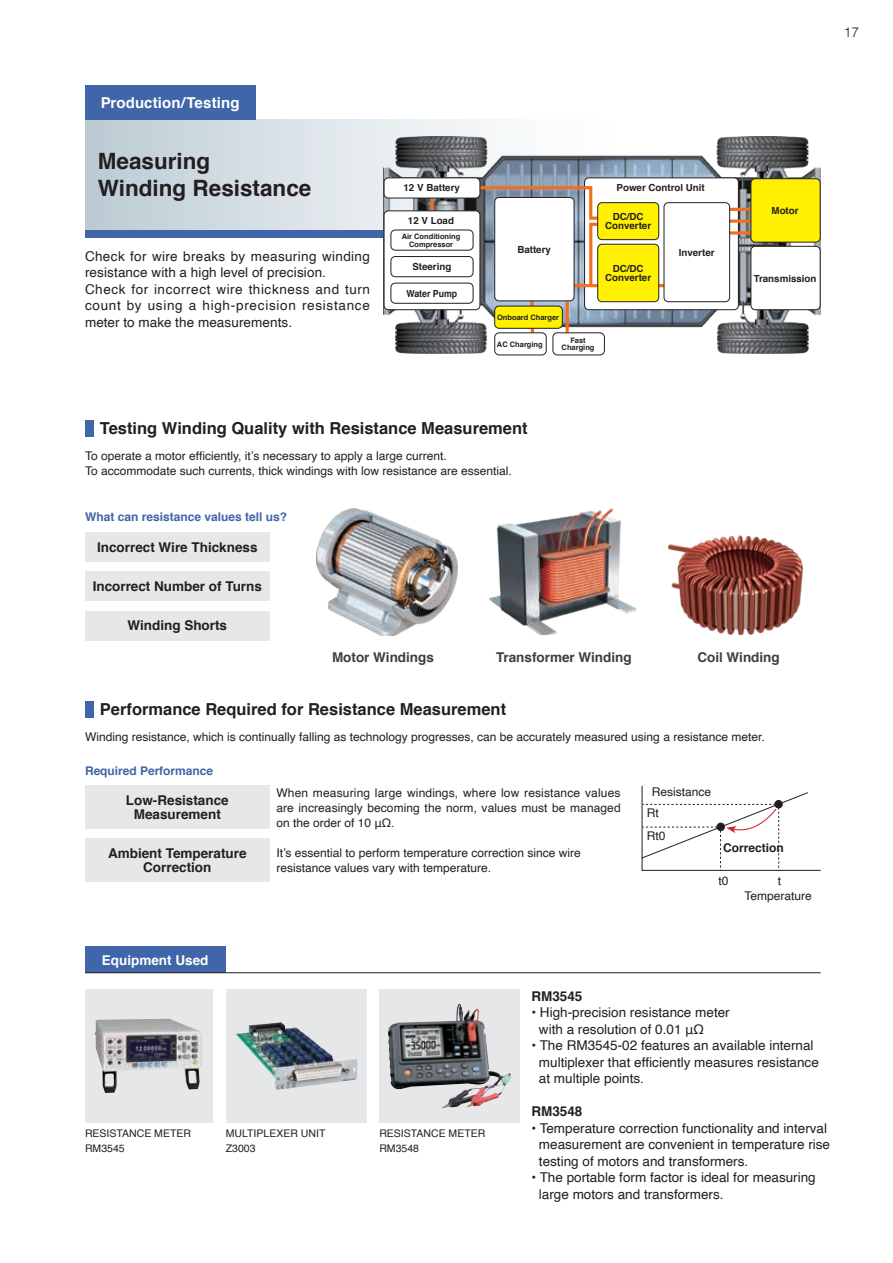
<style>
.page{position:relative;width:893px;height:1263px;background:#fff}
.page>*{position:absolute;margin:0;border:0;box-sizing:border-box;transform-origin:0 0}
.t1{font:700 22.5px/27px "Helvetica";color:#231f20}
.t2{font:700 16.5px "Helvetica";color:#231f20}
.t3{font:700 15px "Helvetica";letter-spacing:.005em;color:#fff}
.t4{font:13.5px/16.5px "Helvetica";color:#231f20}
.t5{font:13.5px/16.5px "Helvetica";letter-spacing:.025em;color:#231f20}
.t6{font:700 13.5px/14.1px "Helvetica";color:#231f20;text-align:center}
.t7{font:700 13.5px "Helvetica";color:#3e3e3f}
.t8{font:700 13.5px "Helvetica";color:#fff}
.t9{font:300 13.5px "Helvetica";color:#231f20}
.t10{font:12px/15px "Helvetica";color:#231f20}
.t11{font:700 12px "Helvetica";color:#4065a9}
.t12{font:700 12px "Helvetica";color:#231f20}
.t13{font:10.5px/15px "Helvetica";color:#231f20}
.t14{font:700 9.75px/9px "Helvetica";color:#231f20;text-align:center}
.t15{font:700 9.75px "Helvetica";color:#231f20;scale:.9 1}
.t16{font:700 7.5px/7.5px "Helvetica";color:#231f20;text-align:center}
</style>
<div class="page">
<div style="left:85px;top:532px;width:185px;height:30px;background:#e6e7e9"></div>
<div style="left:85px;top:786px;width:185px;height:43px;background:#e6e7e9"></div>
<div style="left:85px;top:572px;width:185px;height:29px;background:#e6e7e9"></div>
<div style="left:85px;top:838px;width:185px;height:44px;background:#e6e7e9"></div>
<div style="left:85px;top:611px;width:185px;height:29px;background:#e6e7e9"></div>
<img style="left:669px;top:535px;width:133px;height:100px">
<img style="left:490px;top:508px;width:146px;height:127px">
<svg style="left:641px;top:785px;width:180px;height:86px"></svg>
<div style="left:85px;top:119px;width:736px;height:119px;background:linear-gradient(to right,#c6d3da,#fff)"></div>
<div style="left:85px;top:230px;width:358px;height:8px;background:#4065a9"></div>
<div style="left:85px;top:989px;width:127px;height:133px;background:#e6e7e9"></div>
<img style="left:95px;top:1019px;width:107px;height:74px">
<div style="left:85px;top:420px;width:9px;height:17px;background:#4065a9"></div>
<div style="left:85px;top:701px;width:9px;height:16px;background:#4065a9"></div>
<div style="left:226px;top:989px;width:141px;height:134px;background:#e6e7e9"></div>
<img style="left:235px;top:1022px;width:122px;height:68px">
<div style="left:379px;top:989px;width:141px;height:134px;background:#e6e7e9"></div>
<img style="left:388px;top:1004px;width:111px;height:104px">
<img style="left:317px;top:508px;width:141px;height:128px">
<div style="left:85px;top:85px;width:170px;height:34px;background:#4065a9"></div>
<div style="left:85px;top:946px;width:140px;height:27px;background:#4065a9"></div>
<hr style="left:85px;top:972px;width:736px;height:1px;background:#231f20">
<img style="left:383px;top:136px;width:438px;height:218px">
<div style="left:585px;top:178px;width:153px;height:132px;background:#fff;border-radius:4px"></div>
<div style="left:584px;top:177px;width:155px;height:133px;border:1px solid #231f20;border-radius:4px"></div>
<hr style="left:725px;top:208px;width:60px;height:3px;background:#f36e21">
<hr style="left:725px;top:220px;width:60px;height:3px;background:#f36e21">
<svg style="left:730px;top:231px;width:20px;height:4px"></svg>
<hr style="left:561px;top:284px;width:112px;height:3px;background:#f36e21">
<hr style="left:531px;top:250px;width:3px;height:104px;background:#f36e21">
<hr style="left:566px;top:244px;width:3px;height:109px;background:#f36e21">
<div style="left:495px;top:306px;width:67px;height:22px;background:#fff101;border-radius:4px"></div>
<div style="left:494px;top:306px;width:69px;height:23px;border:1px solid #231f20;border-radius:4px"></div>
<div style="left:495px;top:197px;width:79px;height:104px;background:#fff;border-radius:4px"></div>
<div style="left:494px;top:197px;width:80px;height:104px;border:1px solid #231f20;border-radius:4px"></div>
<div style="left:751px;top:246px;width:69px;height:64px;background:#fff;border-radius:4px"></div>
<div style="left:750px;top:246px;width:71px;height:64px;border:1px solid #231f20;border-radius:4px"></div>
<div style="left:751px;top:179px;width:69px;height:63px;background:#fff101;border-radius:4px"></div>
<div style="left:750px;top:178px;width:71px;height:65px;border:1px solid #231f20;border-radius:4px"></div>
<div style="left:495px;top:333px;width:51px;height:22px;background:#fff;border-radius:5px"></div>
<div style="left:494px;top:332px;width:53px;height:23px;border:1px solid #231f20;border-radius:5px"></div>
<div style="left:553px;top:333px;width:51px;height:22px;background:#fff;border-radius:5px"></div>
<div style="left:552px;top:332px;width:53px;height:23px;border:1px solid #231f20;border-radius:5px"></div>
<svg style="left:464px;top:184px;width:138px;height:105px"></svg>
<svg style="left:430px;top:198px;width:4px;height:12px"></svg>
<div style="left:384px;top:211px;width:96px;height:99px;background:#fff;border-radius:4px"></div>
<div style="left:384px;top:210px;width:96px;height:100px;border:1px solid #231f20;border-radius:4px"></div>
<div style="left:390px;top:230px;width:83px;height:21px;border:1px solid #231f20;border-radius:4px"></div>
<div style="left:390px;top:256px;width:83px;height:21px;border:1px solid #231f20;border-radius:4px"></div>
<div style="left:390px;top:283px;width:83px;height:21px;border:1px solid #231f20;border-radius:4px"></div>
<div style="left:384px;top:178px;width:96px;height:20px;background:#fff;border-radius:4px"></div>
<div style="left:384px;top:177px;width:96px;height:21px;border:1px solid #231f20;border-radius:4px"></div>
<div style="left:598px;top:244px;width:61px;height:58px;background:#fff101;border-radius:4px"></div>
<div style="left:597px;top:244px;width:62px;height:58px;border:1px solid #231f20;border-radius:4px"></div>
<div style="left:664px;top:203px;width:66px;height:99px;background:#fff;border-radius:4px"></div>
<div style="left:664px;top:202px;width:66px;height:100px;border:1px solid #231f20;border-radius:4px"></div>
<div style="left:598px;top:203px;width:61px;height:37px;background:#fff101;border-radius:4px"></div>
<div style="left:597px;top:202px;width:62px;height:38px;border:1px solid #231f20;border-radius:4px"></div>
<p class="t3" style="left:101px;top:90px;width:140px">Production/Testing</p>
<h1 class="t1" style="left:98px;top:147px;width:215px">Measuring<br>Winding Resistance</h1>
<p class="t5" style="left:85px;top:248px;width:286px">Check for wire breaks by measuring winding resistance with a high level of precision.<br>Check for incorrect wire thickness and turn count by using a high-precision resistance meter to make the measurements.</p>
<p class="t14" style="left:404px;top:184px;width:58px">12 V Battery</p>
<p class="t14" style="left:408px;top:216px;width:48px">12 V Load</p>
<p class="t16" style="left:402px;top:233px;width:60px">Air Conditioning<br>Compressor</p>
<p class="t14" style="left:412px;top:262px;width:41px">Steering</p>
<p class="t15" style="left:406px;top:285px;width:58px">Water Pump</p>
<p class="t14" style="left:517px;top:245px;width:35px">Battery</p>
<p class="t14" style="left:617px;top:183px;width:90px">Power Control Unit</p>
<p class="t14" style="left:605px;top:212px;width:48px">DC/DC<br>Converter</p>
<p class="t14" style="left:605px;top:264px;width:48px">DC/DC<br>Converter</p>
<p class="t14" style="left:679px;top:248px;width:37px">Inverter</p>
<p class="t16" style="left:497px;top:314px;width:64px">Onboard Charger</p>
<p class="t16" style="left:497px;top:340px;width:47px">AC Charging</p>
<p class="t16" style="left:562px;top:337px;width:34px">Fast<br>Charging</p>
<p class="t9" style="left:844px;top:21px;width:17px">17</p>
<p class="t14" style="left:772px;top:206px;width:29px">Motor</p>
<p class="t14" style="left:754px;top:274px;width:64px">Transmission</p>
<h2 class="t2" style="left:100px;top:415px;width:429px">Testing Winding Quality with Resistance Measurement</h2>
<p class="t10" style="left:85px;top:448px;width:428px">To operate a motor efficiently, it’s necessary to apply a large current.<br>To accommodate such currents, thick windings with low resistance are essential.</p>
<p class="t11" style="left:85px;top:507px;width:204px">What can resistance values tell us?</p>
<p class="t6" style="left:97px;top:540px;width:162px">Incorrect Wire Thickness</p>
<p class="t6" style="left:93px;top:580px;width:171px">Incorrect Number of Turns</p>
<p class="t6" style="left:127px;top:619px;width:101px">Winding Shorts</p>
<p class="t7" style="left:332px;top:647px;width:103px">Motor Windings</p>
<p class="t7" style="left:496px;top:647px;width:137px">Transformer Winding</p>
<p class="t7" style="left:697px;top:647px;width:84px">Coil Winding</p>
<h2 class="t2" style="left:100px;top:696px;width:408px">Performance Required for Resistance Measurement</h2>
<p class="t10" style="left:85px;top:729px;width:681px">Winding resistance, which is continually falling as technology progresses, can be accurately measured using a resistance meter.</p>
<p class="t11" style="left:85px;top:761px;width:130px">Required Performance</p>
<p class="t6" style="left:126px;top:794px;width:104px">Low-Resistance<br>Measurement</p>
<p class="t6" style="left:108px;top:846px;width:140px">Ambient Temperature<br>Correction</p>
<p class="t8" style="left:102px;top:949px;width:108px">Equipment Used</p>
<p class="t10" style="left:276px;top:785px;width:346px;text-align:justify">When measuring large windings, where low resistance values are increasingly becoming the norm, values must be managed on the order of 10 μΩ.</p>
<p class="t10" style="left:276px;top:845px;width:306px">It’s essential to perform temperature correction since wire resistance values vary with temperature.</p>
<p class="t10" style="left:647px;top:781px;width:66px;line-height:22.2px;text-indent:5px">Resistance<br>Rt<br>Rt0</p>
<p class="t12" style="left:723px;top:838px;width:62px">Correction</p>
<p class="t10" style="left:718px;top:873px;width:12px">t0</p>
<p class="t10" style="left:744px;top:873px;width:69px;line-height:15.5px;text-align:center">t<br>Temperature</p>
<p class="t13" style="left:85px;top:1126px;width:107px">RESISTANCE METER<br>RM3545</p>
<p class="t13" style="left:226px;top:1126px;width:101px">MULTIPLEXER UNIT<br>Z3003</p>
<p class="t13" style="left:379px;top:1126px;width:107px">RESISTANCE METER<br>RM3548</p>
<p class="t6" style="left:531px;top:989px;width:53px">RM3545</p>
<p class="t4" style="left:539px;top:1004px;width:192px;text-indent:-8px">• High-precision resistance meter with a resolution of 0.01 μΩ</p>
<p class="t4" style="left:539px;top:1037px;width:281px;text-indent:-8px">• The RM3545-02 features an available internal multiplexer that efficiently measures resistance at multiple points.</p>
<p class="t6" style="left:531px;top:1104px;width:53px">RM3548</p>
<p class="t4" style="left:539px;top:1120px;width:293px;text-indent:-8px">• Temperature correction functionality and interval measurement are convenient in temperature rise testing of motors and transformers.</p>
<p class="t4" style="left:539px;top:1169px;width:278px;text-indent:-8px">• The portable form factor is ideal for measuring large motors and transformers.</p>
</div>
